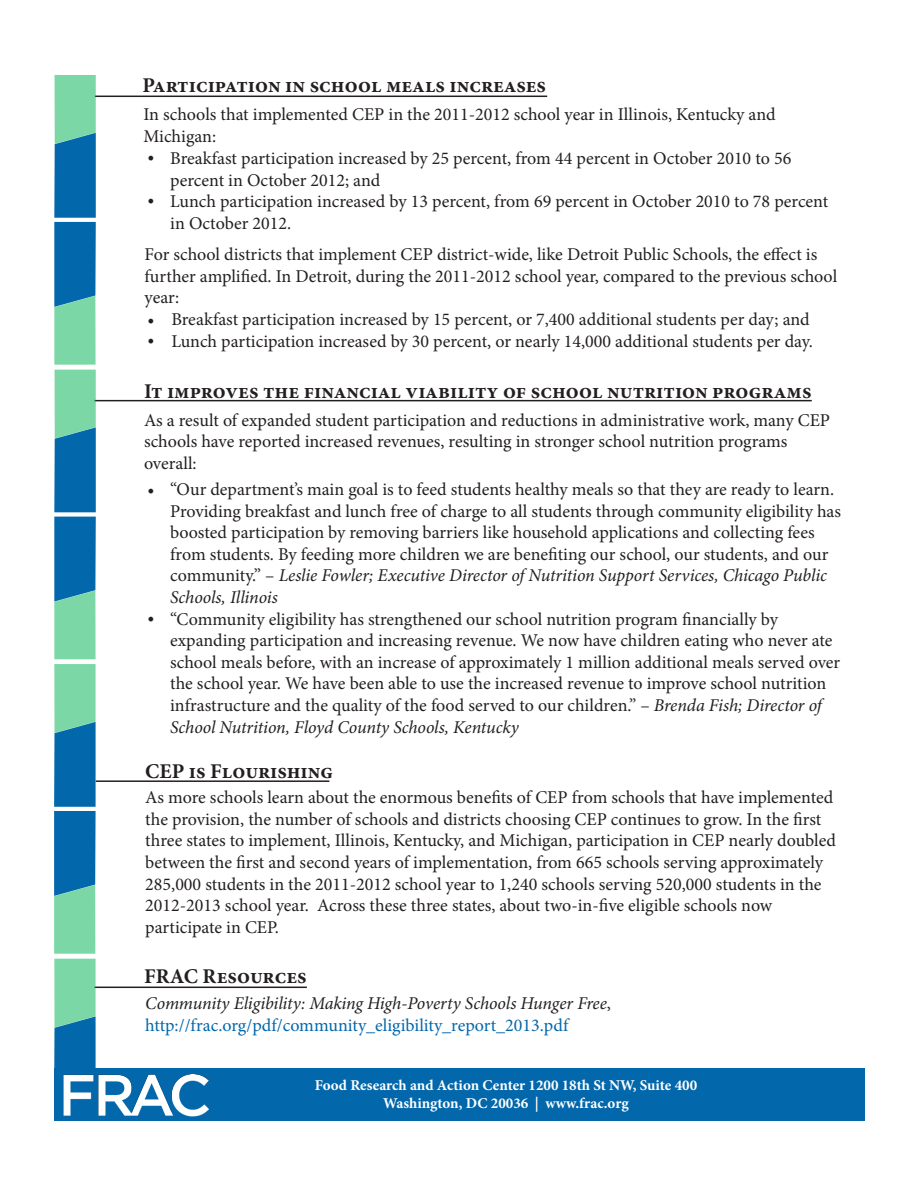
<style>
.page{position:relative;width:918px;height:1188px;background:#fff}
.page>*{position:absolute;margin:0;border:0;box-sizing:border-box;transform-origin:0 0}
.t1{font:700 21px "Minion Pro";color:#231f20}
.t2{font:18px/21.6px "Minion Pro";color:#231f20}
.t3{font:italic 18px "Minion Pro";letter-spacing:-.01em;color:#231f20}
.t4{font:18px "Minion Pro";color:#0267ab}
.t5{font:700 15px "Minion Pro";color:#fff}
.s1{font-style:italic}
.s2{font-style:normal}
</style>
<div class="page">
<hr style="left:94px;top:400px;width:718px;height:1px;background:#231f20">
<hr style="left:94px;top:987px;width:213px;height:1px;background:#231f20">
<hr style="left:95px;top:96px;width:452px;height:1px;background:#231f20">
<svg style="left:54px;top:75px;width:42px;height:993px;background:#429fac"></svg>
<div style="left:54px;top:1068px;width:811px;height:52px;background:#0267ab"></div>
<img style="left:63px;top:1074px;width:145px;height:43px">
<hr style="left:96px;top:780px;width:233px;height:2px;background:#231f20">
<p class="t1" style="left:142px;top:70px;width:405px">Participation in school meals increases</p>
<p class="t2" style="left:143px;top:104px;width:634px">In schools that implemented CEP in the 2011-2012 school year in Illinois, Kentucky and</p>
<p class="t2" style="left:143px;top:125px;width:74px">Michigan:</p>
<p class="t2" style="left:170px;top:148px;width:623px">Breakfast participation increased by 25 percent, from 44 percent in October 2010 to 56</p>
<p class="t2" style="left:170px;top:169px;width:212px">percent in October 2012; and</p>
<p class="t2" style="left:170px;top:191px;width:660px">Lunch participation increased by 13 percent, from 69 percent in October 2010 to 78 percent in October 2012.</p>
<p class="t2" style="left:145px;top:243px;width:694px">For school districts that implement CEP district-wide, like Detroit Public Schools, the effect is further amplified. In Detroit, during the 2011-2012 school year, compared to the previous school year:</p>
<p class="t2" style="left:171px;top:309px;width:640px">Breakfast participation increased by 15 percent, or 7,400 additional students per day; and</p>
<p class="t2" style="left:171px;top:330px;width:643px">Lunch participation increased by 30 percent, or nearly 14,000 additional students per day.</p>
<p class="t2" style="left:148px;top:145px;width:9px">•</p>
<p class="t2" style="left:148px;top:189px;width:9px">•</p>
<p class="t2" style="left:148px;top:308px;width:9px">•</p>
<p class="t2" style="left:148px;top:329px;width:9px">•</p>
<p class="t1" style="left:144px;top:376px;width:669px">It improves the financial viability of school nutrition programs</p>
<p class="t2" style="left:144px;top:409px;width:688px">As a result of expanded student participation and reductions in administrative work, many CEP schools have reported increased revenues, resulting in stronger school nutrition programs</p>
<p class="t2" style="left:144px;top:452px;width:54px">overall:</p>
<p class="t2" style="left:148px;top:478px;width:9px">•</p>
<p class="t2" style="left:148px;top:607px;width:9px">•</p>
<p class="t2" style="left:170px;top:478px;width:672px">“Our department’s main goal is to feed students healthy meals so that they are ready to learn.<br>Providing breakfast and lunch free of charge to all students through community eligibility has boosted participation by removing barriers like household applications and collecting fees from students. By feeding more children we are benefiting our school, our students, and our community.” – <span class="s1">Leslie Fowler; Executive Director of Nutrition Support Services, Chicago Public Schools, Illinois</span></p>
<p class="t2" style="left:170px;top:608px;width:610px">“Community eligibility has strengthened our school nutrition program financially by</p>
<p class="t2" style="left:170px;top:630px;width:672px">expanding participation and increasing revenue. We now have children eating who never ate school meals before, with an increase of approximately 1 million additional meals served over the school year. We have been able to use the increased revenue to improve school nutrition infrastructure and the quality of the food served to our children.” – <span class="s1">Brenda Fish; Director of School Nutrition, Floyd County Schools, Kentucky</span></p>
<p class="t1" style="left:145px;top:757px;width:189px">CEP is Flourishing</p>
<p class="t2" style="left:145px;top:787px;width:692px">As more schools learn about the enormous benefits of CEP from schools that have implemented the provision, the number of schools and districts choosing CEP continues to grow. In the first three states to implement, Illinois, Kentucky, and Michigan, participation in CEP nearly doubled between the first and second years of implementation, from 665 schools serving approximately 285,000 students in the 2011-2012 school year to 1,240 schools serving 520,000 students in the 2012-2013 school year. Across these three states, about two-in-five eligible schools now</p>
<p class="t2" style="left:145px;top:916px;width:135px">participate in CEP.</p>
<p class="t1" style="left:144px;top:961px;width:164px">FRAC Resources</p>
<p class="t3" style="left:145px;top:991px;width:467px">Community Eligibility: Making High-Poverty Schools Hunger Free<span class="s2">,</span></p>
<p class="t4" style="left:145px;top:1013px;width:425px">http://frac.org/pdf/community_eligibility_report_2013.pdf</p>
<p class="t5" style="left:315px;top:1075px;width:384px">Food Research and Action Center 1200 18th St NW, Suite 400</p>
<p class="t5" style="left:383px;top:1093px;width:247px">Washington, DC 20036 | www.frac.org</p>
</div>
